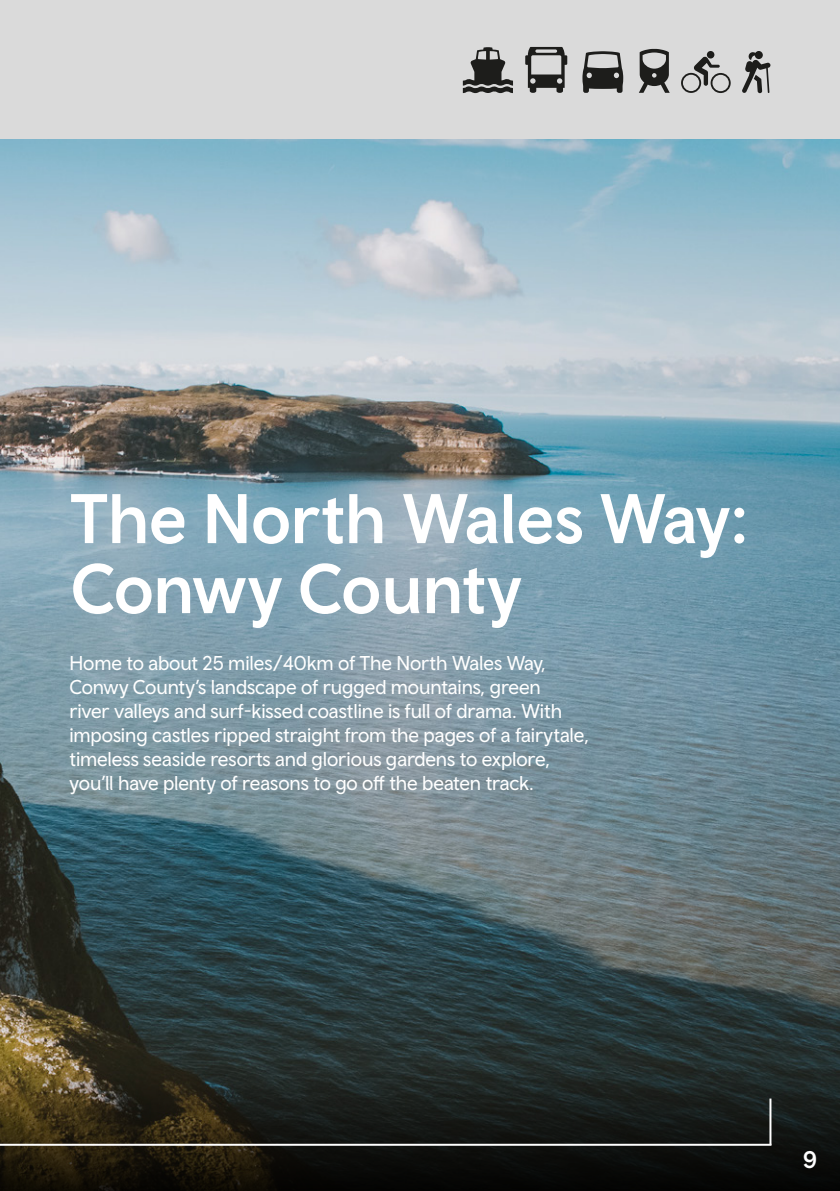
<style>
.page{position:relative;width:840px;height:1191px;background:#fff}
.page>*{position:absolute;margin:0;border:0;box-sizing:border-box;transform-origin:0 0}
.t1{font:500 70px/70px "Wales Sans Body";letter-spacing:-.01em;color:#fff}
.t2{font:500 24px "Wales Sans Body";color:#fff}
.t3{font:20px/24px "Wales Sans Body";letter-spacing:-.005em;color:#fff}
</style>
<div class="page">
<img style="left:0;top:139px;width:839px;height:526px">
<svg style="left:0;top:665px;width:839px;height:526px;background:#48585b"></svg>
<div style="left:0;top:0;width:839px;height:139px;background:#dadada"></div>
<svg style="left:582px;top:51px;width:41px;height:42px"></svg>
<svg style="left:742px;top:51px;width:28px;height:42px"></svg>
<div style="left:706px;top:51px;width:8px;height:8px;background:#1d1d1b;border-radius:50%"></div>
<svg style="left:681px;top:57px;width:49px;height:36px"></svg>
<svg style="left:639px;top:49px;width:30px;height:44px"></svg>
<svg style="left:462px;top:47px;width:50px;height:46px"></svg>
<svg style="left:525px;top:47px;width:42px;height:46px"></svg>
<hr style="left:769px;top:1098px;width:2px;height:46px;background:#fff">
<hr style="left:0;top:1143px;width:771px;height:2px;background:#fff">
<h1 class="t1" style="left:70px;top:482px;width:679px">The North Wales Way:<br>Conwy County</h1>
<p class="t3" style="left:69px;top:650px;width:521px">Home to about 25 miles/40km of The North Wales Way, Conwy County’s landscape of rugged mountains, green<br>river valleys and surf-kissed coastline is full of drama. With imposing castles ripped straight from the pages of a fairytale, timeless seaside resorts and glorious gardens to explore, you’ll have plenty of reasons to go off the beaten track.</p>
<p class="t2" style="left:802px;top:1144px;width:15px">9</p>
</div>
